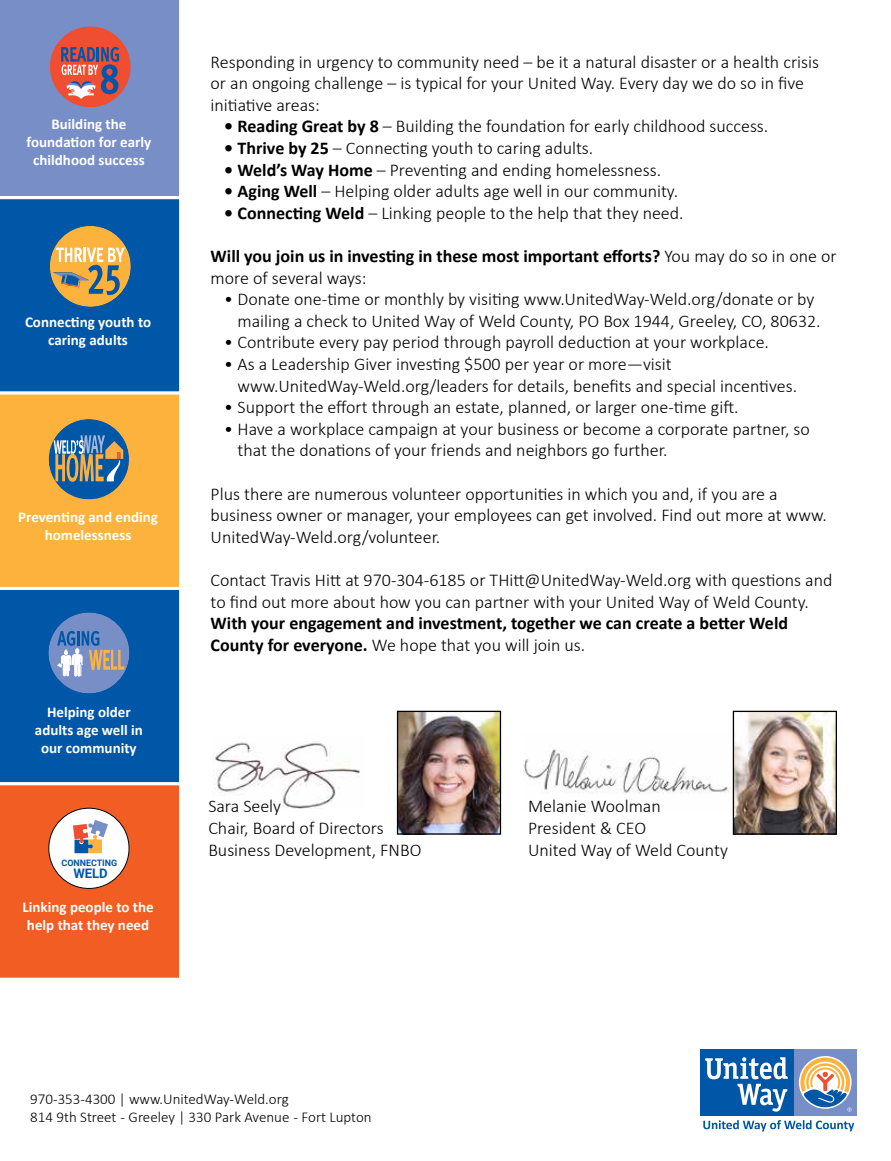
<style>
.page{position:relative;width:891px;height:1161px;background:#fff}
.page>*{position:absolute;margin:0;border:0;box-sizing:border-box;transform-origin:0 0}
.t1{font:300 18px/21.6px "Calibri";color:#000}
.t2{font:700 18px/21.6px "Calibri";color:#000}
.t3{font:700 15px/18px "Calibri";color:#fff;text-align:center}
.t4{font:300 15px/18px "Calibri";color:#000}
.t5{font:700 13.2px "Roboto";color:#0056a7}
.t6{font:700 9px "Roboto";letter-spacing:-.005em;color:#0056a7}
.s1{font-weight:700}
.s2{font-weight:300}
</style>
<div class="page">
<div style="left:699px;top:1048px;width:160px;height:69px;background:linear-gradient(to bottom,#fff,#fff)"></div>
<div style="left:793px;top:1050px;width:64px;height:66px;background:#788ec7"></div>
<div style="left:700px;top:1050px;width:93px;height:66px;background:#0056a7"></div>
<svg style="left:705px;top:1057px;width:83px;height:55px"></svg>
<svg style="left:800px;top:1058px;width:52px;height:54px"></svg>
<svg style="left:703px;top:1120px;width:151px;height:11px"></svg>
<svg style="left:0;top:0;width:180px;height:978px;background:#837c83"></svg>
<div style="left:48px;top:808px;width:81px;height:81px;border:1px solid #000;border-radius:50%"></div>
<img style="left:213px;top:742px;width:147px;height:66px">
<img style="left:524px;top:734px;width:209px;height:76px">
<img style="left:399px;top:713px;width:100px;height:120px">
<div style="left:397px;top:711px;width:104px;height:124px;border:1px solid #000"></div>
<img style="left:735px;top:713px;width:100px;height:120px">
<div style="left:733px;top:711px;width:104px;height:124px;border:1px solid #000"></div>
<p class="t3" style="left:27px;top:115px;width:126px">Building the foundation for early childhood success</p>
<p class="t3" style="left:25px;top:313px;width:128px">Connecting youth to caring adults</p>
<p class="t3" style="left:18px;top:507px;width:141px">Preventing and ending homelessness</p>
<p class="t3" style="left:35px;top:703px;width:110px">Helping older adults age well in our community</p>
<p class="t6" style="left:62px;top:856px;width:57px">CONNECTING</p>
<p class="t5" style="left:73px;top:864px;width:36px">WELD</p>
<p class="t3" style="left:22px;top:898px;width:133px;text-align:left">Linking people to the help that they need</p>
<p class="t1" style="left:211px;top:51px;width:610px">Responding in urgency to community need – be it a natural disaster or a health crisis or an ongoing challenge – is typical for your United Way. Every day we do so in five initiative areas:</p>
<p class="t1" style="left:224px;top:116px;width:546px"><span class="s1">• Reading Great by 8</span> – Building the foundation for early childhood success.</p>
<p class="t1" style="left:224px;top:137px;width:371px"><span class="s1">• Thrive by 25</span> – Connecting youth to caring adults.</p>
<p class="t1" style="left:224px;top:159px;width:438px"><span class="s1">• Weld’s Way Home</span> – Preventing and ending homelessness.</p>
<p class="t1" style="left:224px;top:180px;width:455px"><span class="s1">• Aging Well</span> – Helping older adults age well in our community.</p>
<p class="t1" style="left:224px;top:202px;width:461px"><span class="s1">• Connecting Weld</span> – Linking people to the help that they need.</p>
<p class="t2" style="left:211px;top:245px;width:628px">Will you join us in investing in these most important efforts? <span class="s2">You may do so in one or more of several ways:</span></p>
<p class="t1" style="left:238px;top:288px;width:585px;text-indent:-14px">• Donate one-time or monthly by visiting www.UnitedWay-Weld.org/donate or by mailing a check to United Way of Weld County, PO Box 1944, Greeley, CO, 80632.</p>
<p class="t1" style="left:224px;top:332px;width:546px">• Contribute every pay period through payroll deduction at your workplace.</p>
<p class="t1" style="left:238px;top:353px;width:561px;text-indent:-14px">• As a Leadership Giver investing $500 per year or more—visit www.UnitedWay-Weld.org/leaders for details, benefits and special incentives.</p>
<p class="t1" style="left:224px;top:396px;width:516px">• Support the effort through an estate, planned, or larger one-time gift.</p>
<p class="t1" style="left:238px;top:418px;width:574px;text-indent:-14px">• Have a workplace campaign at your business or become a corporate partner, so that the donations of your friends and neighbors go further.</p>
<p class="t1" style="left:211px;top:483px;width:618px">Plus there are numerous volunteer opportunities in which you and, if you are a business owner or manager, your employees can get involved. Find out more at www.<br>UnitedWay-Weld.org/volunteer.</p>
<p class="t1" style="left:211px;top:569px;width:623px">Contact Travis Hitt at 970-304-6185 or THitt@UnitedWay-Weld.org with questions and to find out more about how you can partner with your United Way of Weld County.</p>
<p class="t2" style="left:211px;top:612px;width:579px">With your engagement and investment, together we can create a better Weld<br>County for everyone. <span class="s2">We hope that you will join us.</span></p>
<p class="t1" style="left:208px;top:796px;width:215px">Sara Seely<br>Chair, Board of Directors<br>Business Development, FNBO</p>
<p class="t1" style="left:528px;top:796px;width:201px">Melanie Woolman<br>President &amp; CEO<br>United Way of Weld County</p>
<p class="t4" style="left:30px;top:1090px;width:343px">970-353-4300 | www.UnitedWay-Weld.org<br>814 9th Street - Greeley | 330 Park Avenue - Fort Lupton</p>
</div>
